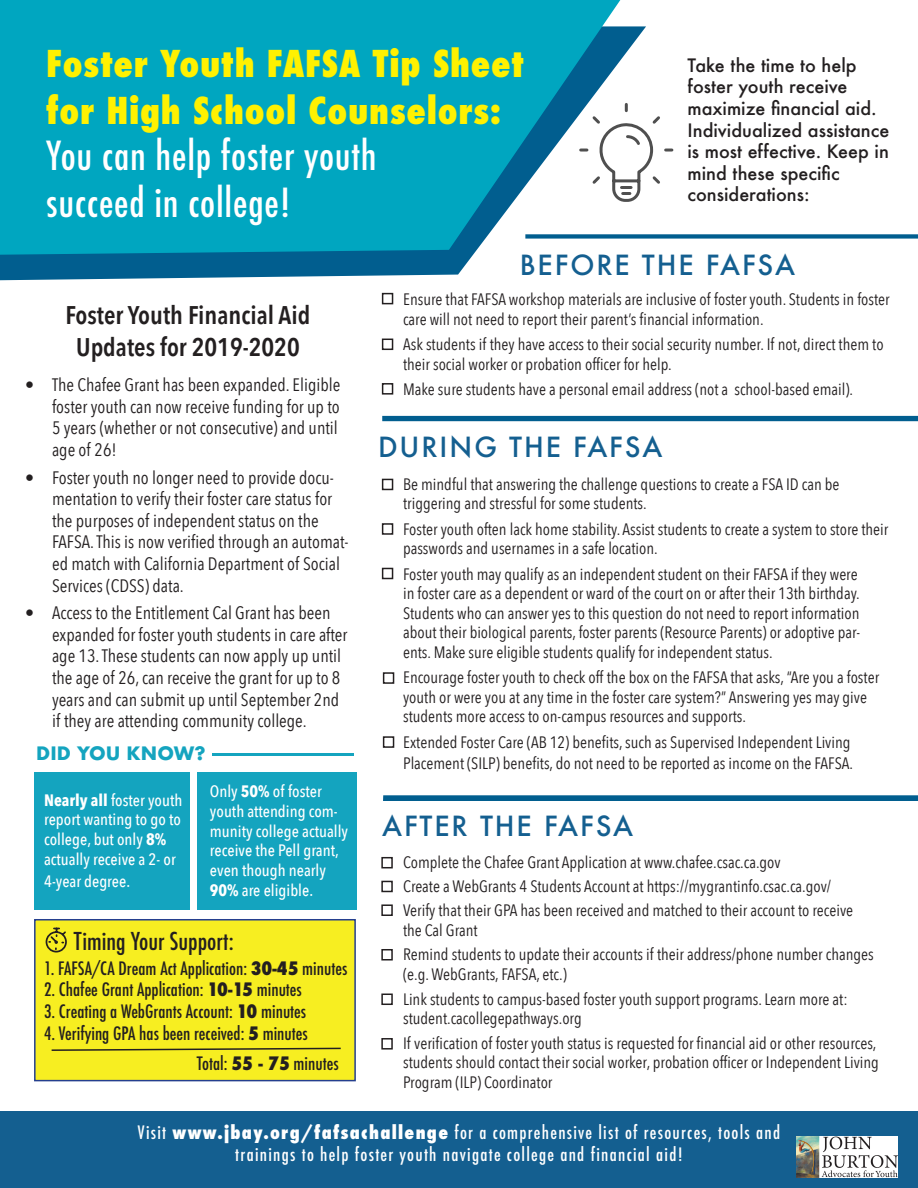
<style>
.page{position:relative;width:918px;height:1188px;background:#fff}
.page>*{position:absolute;margin:0;border:0;box-sizing:border-box;transform-origin:0 0}
.Left_Justify{font:500 condensed 39px "Futura";letter-spacing:.02em;color:#fff}
.Left_Justify-2{font:800 condensed 36px/46.5px "Futura";letter-spacing:.02em;color:#fff101}
.Left_Justify-3{font:500 27px "Futura";letter-spacing:.07em;color:#145f90}
.t1{font:600 25.5px "Avenir Next Condensed";color:#231f20}
.t2{font:500 condensed 24px "Futura";color:#231f20}
.t3{font:18px/21.6px "Avenir Next Condensed";color:#231f20}
.t4{font:500 condensed 18px "Futura";color:#231f20}
.t5{font:500 18px/21.6px "Futura";color:#231f20}
.Left_Justify-4{font:500 condensed 18px "Futura";letter-spacing:.07em;color:#fff}
.t6{font:700 18px "Futura";color:#14a4bf}
.t7{font:16.5px/19.5px "Avenir Next Condensed";color:#231f20}
.t8{font:500 16.5px/19.8px "Avenir Next Condensed";color:#fff}
.s1{font-weight:700}
.s2{font-weight:800}
</style>
<div class="page">
<div style="left:35px;top:772px;width:155px;height:137px;background:#14a4bf"></div>
<div style="left:197px;top:772px;width:159px;height:137px;background:#14a4bf"></div>
<div style="left:0;top:1112px;width:918px;height:76px;background:#145f90"></div>
<svg style="left:0;top:26px;width:646px;height:255px;fill:#015e8f"></svg>
<svg style="left:0;top:0;width:620px;height:255px;background:#10a7c1"></svg>
<div style="left:525px;top:234px;width:393px;height:5px;background:#015e8f"></div>
<div style="left:382px;top:416px;width:536px;height:5px;background:#015e8f"></div>
<div style="left:383px;top:795px;width:535px;height:6px;background:#015e8f"></div>
<svg style="left:578px;top:101px;width:96px;height:102px"></svg>
<div style="left:382px;top:293px;width:11px;height:11px;border:2px solid #231f20"></div>
<div style="left:382px;top:339px;width:11px;height:11px;border:2px solid #231f20"></div>
<div style="left:382px;top:383px;width:11px;height:12px;border:2px solid #231f20"></div>
<div style="left:382px;top:479px;width:11px;height:11px;border:2px solid #231f20"></div>
<div style="left:382px;top:523px;width:11px;height:12px;border:2px solid #231f20"></div>
<div style="left:382px;top:568px;width:11px;height:11px;border:2px solid #231f20"></div>
<div style="left:383px;top:672px;width:11px;height:12px;border:2px solid #231f20"></div>
<div style="left:383px;top:736px;width:11px;height:12px;border:2px solid #231f20"></div>
<div style="left:381px;top:857px;width:12px;height:11px;border:2px solid #231f20"></div>
<div style="left:381px;top:904px;width:12px;height:12px;border:2px solid #231f20"></div>
<div style="left:381px;top:949px;width:12px;height:12px;border:2px solid #231f20"></div>
<div style="left:381px;top:994px;width:12px;height:11px;border:2px solid #231f20"></div>
<div style="left:381px;top:1038px;width:12px;height:12px;border:2px solid #231f20"></div>
<div style="left:34px;top:919px;width:322px;height:162px;background:#f7ee21;border:2px solid #253f8e"></div>
<svg style="left:51px;top:1047px;width:290px;height:4px"></svg>
<hr style="left:213px;top:753px;width:141px;height:3px;background:#14a4bf">
<div style="left:381px;top:881px;width:12px;height:11px;border:2px solid #231f20"></div>
<svg style="left:45px;top:927px;width:22px;height:26px"></svg>
<img style="left:797px;top:1136px;width:100px;height:42px">
<p class="Left_Justify-2" style="left:46px;top:41px;width:479px">Foster Youth FAFSA Tip Sheet for High School Counselors:</p>
<p class="Left_Justify" style="left:46px;top:131px;width:332px">You can help foster youth</p>
<p class="Left_Justify" style="left:46px;top:177px;width:246px">succeed in college!</p>
<p class="t5" style="left:688px;top:54px;width:203px">Take the time to help foster youth receive maximize financial aid.<br>Individualized assistance is most effective. Keep in mind these specific</p>
<p class="t5" style="left:688px;top:184px;width:124px">considerations:</p>
<p class="t1" style="left:66px;top:293px;width:247px">Foster Youth Financial Aid</p>
<p class="t1" style="left:76px;top:325px;width:225px">Updates for 2019-2020</p>
<p class="t3" style="left:52px;top:373px;width:290px;text-indent:-27px">• The Chafee Grant has been expanded. Eligible foster youth can now receive funding for up to 5 years (whether or not consecutive) and until age of 26!</p>
<p class="t3" style="left:52px;top:466px;width:298px;text-indent:-27px">• Foster youth no longer need to provide docu&shy;mentation to verify their foster care status for the purposes of independent status on the FAFSA. This is now verified through an automat&shy;ed match with California Department of Social Services (CDSS) data.</p>
<p class="t3" style="left:52px;top:601px;width:297px;text-indent:-27px">• Access to the Entitlement Cal Grant has been expanded for foster youth students in care after age 13. These students can now apply up until the age of 26, can receive the grant for up to 8 years and can submit up until September 2nd if they are attending community college.</p>
<p class="t6" style="left:36px;top:740px;width:171px">DID YOU KNOW?</p>
<p class="t8" style="left:44px;top:790px;width:140px"><span class="s1">Nearly all</span> foster youth report wanting to go to college, but only <span class="s1">8% </span>actually receive a 2- or</p>
<p class="t8" style="left:44px;top:871px;width:88px">4-year degree.</p>
<p class="t8" style="left:210px;top:781px;width:140px">Only <span class="s1">50%</span> of foster youth attending com&shy;munity college actually receive the Pell grant, even though nearly<br><span class="s1">90%</span> are eligible.</p>
<p class="t2" style="left:74px;top:926px;width:161px">Timing Your Support:</p>
<p class="t4" style="left:44px;top:957px;width:305px">1. FAFSA/CA Dream Act Application: <span class="s2">30-45</span> minutes</p>
<p class="t4" style="left:44px;top:978px;width:259px">2. Chafee Grant Application: <span class="s2">10-15</span> minutes</p>
<p class="t4" style="left:44px;top:1000px;width:264px">3. Creating a WebGrants Account: <span class="s2">10</span> minutes</p>
<p class="t4" style="left:44px;top:1021px;width:265px">4. Verifying GPA has been received: <span class="s2">5</span> minutes</p>
<p class="t4" style="left:197px;top:1052px;width:143px">Total: <span class="s2">55 - 75</span> minutes</p>
<p class="Left_Justify-3" style="left:520px;top:247px;width:277px">BEFORE THE FAFSA</p>
<p class="t7" style="left:403px;top:289px;width:488px">Ensure that FAFSA workshop materials are inclusive of foster youth. Students in foster care will not need to report their parent’s financial information.</p>
<p class="t7" style="left:403px;top:334px;width:482px">Ask students if they have access to their social security number. If not, direct them to their social worker or probation officer for help.</p>
<p class="t7" style="left:403px;top:379px;width:452px">Make sure students have a personal email address (not a school-based email).</p>
<p class="Left_Justify-3" style="left:378px;top:428px;width:286px">DURING THE FAFSA</p>
<p class="t7" style="left:403px;top:474px;width:438px">Be mindful that answering the challenge questions to create a FSA ID can be triggering and stressful for some students.</p>
<p class="t7" style="left:403px;top:519px;width:487px">Foster youth often lack home stability. Assist students to create a system to store their passwords and usernames in a safe location.</p>
<p class="t7" style="left:403px;top:564px;width:459px">Foster youth may qualify as an independent student on their FAFSA if they were in foster care as a dependent or ward of the court on or after their 13th birthday.<br>Students who can answer yes to this question do not need to report information about their biological parents, foster parents (Resource Parents) or adoptive par&shy;ents. Make sure eligible students qualify for independent status.</p>
<p class="t7" style="left:403px;top:667px;width:478px">Encourage foster youth to check off the box on the FAFSA that asks, “Are you a foster youth or were you at any time in the foster care system?” Answering yes may give students more access to on-campus resources and supports.</p>
<p class="t7" style="left:403px;top:731px;width:451px;line-height:21.6px">Extended Foster Care (AB 12) benefits, such as Supervised Independent Living<br>Placement (SILP) benefits, do not need to be reported as income on the FAFSA.</p>
<p class="Left_Justify-3" style="left:382px;top:808px;width:253px">AFTER THE FAFSA</p>
<p class="t7" style="left:403px;top:851px;width:379px">Complete the Chafee Grant Application at www.chafee.csac.ca.gov</p>
<p class="t7" style="left:403px;top:876px;width:430px">Create a WebGrants 4 Students Account at https://mygrantinfo.csac.ca.gov/</p>
<p class="t7" style="left:403px;top:900px;width:452px">Verify that their GPA has been received and matched to their account to receive the Cal Grant</p>
<p class="t7" style="left:403px;top:944px;width:472px">Remind students to update their accounts if their address/phone number changes (e.g. WebGrants, FAFSA, etc.)</p>
<p class="t7" style="left:403px;top:988px;width:446px">Link students to campus-based foster youth support programs. Learn more at: student.cacollegepathways.org</p>
<p class="t7" style="left:403px;top:1032px;width:477px">If verification of foster youth status is requested for financial aid or other resources, students should contact their social worker, probation officer or Independent Living<br>Program (ILP) Coordinator</p>
<p class="Left_Justify-4" style="left:138px;top:1121px;width:644px">Visit <span class="s2">www.jbay.org/fafsachallenge</span> for a comprehensive list of resources, tools and</p>
<p class="Left_Justify-4" style="left:235px;top:1143px;width:449px">trainings to help foster youth navigate college and financial aid!</p>
</div>
